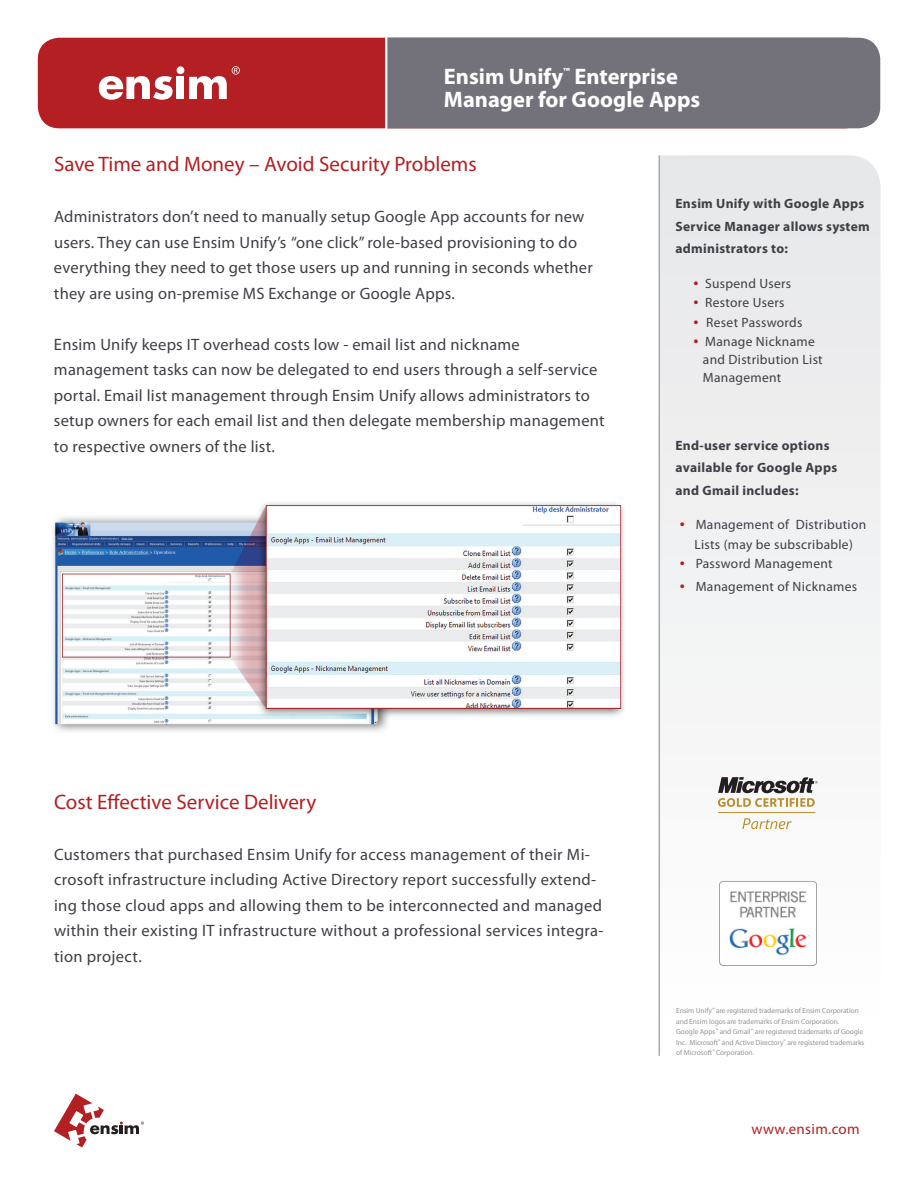
<style>
.page{position:relative;width:918px;height:1188px;background:#fff}
.page>*{position:absolute;margin:0;border:0;box-sizing:border-box;transform-origin:0 0}
.t1{font:700 22.5px/22.5px "Myriad Pro";color:#fff}
.t2{font:21px "Myriad Pro";color:#b31f23}
.t3{font:16.5px/25.5px "Myriad Pro";letter-spacing:.015em;color:#403e45}
.t4{font:15px "Myriad Pro";letter-spacing:.02em;color:#b31f23}
.t5{font:13.5px/18px "Myriad Pro";letter-spacing:.02em;color:#403e45}
.t6{font:700 13.5px/22.5px "Myriad Pro";letter-spacing:.02em;color:#403e45}
.t7{font:7.35px/10.5px "Myriad Pro";letter-spacing:-.01em;color:#939598}
.s1{font-size:18px;color:#b31f23}
</style>
<div class="page">
<svg style="left:660px;top:155px;width:221px;height:811px"></svg>
<div style="left:38px;top:38px;width:829px;height:90px;background:#b31f23;border-radius:22px"></div>
<div style="left:387px;top:38px;width:493px;height:90px;background:#73727a"></div>
<svg style="left:54px;top:1094px;width:90px;height:54px"></svg>
<svg style="left:99px;top:76px;width:74px;height:24px"></svg>
<div style="left:176px;top:77px;width:8px;height:22px;background:#fff"></div>
<div style="left:177px;top:66px;width:7px;height:8px;background:#fff;border-radius:50%"></div>
<svg style="left:189px;top:66px;width:51px;height:33px"></svg>
<hr style="left:385px;top:30px;width:2px;height:104px;background:#fff">
<hr style="left:659px;top:155px;width:1px;height:901px;background:#a8a9ad">
<img style="left:52px;top:503px;width:572px;height:229px">
<hr style="left:718px;top:812px;width:97px;height:1px;background:#b98d2c">
<svg style="left:742px;top:818px;width:50px;height:11px"></svg>
<svg style="left:718px;top:777px;width:100px;height:30px"></svg>
<img style="left:719px;top:880px;width:98px;height:85px">
<h1 class="t1" style="left:444px;top:65px;width:258px">Ensim Unify<sup>™</sup> Enterprise<br>Manager for Google Apps</h1>
<p class="t2" style="left:54px;top:151px;width:424px">Save Time and Money – Avoid Security Problems</p>
<p class="t3" style="left:54px;top:204px;width:540px">Administrators don’t need to manually setup Google App accounts for new users. They can use Ensim Unify’s “one click” role-based provisioning to do everything they need to get those users up and running in seconds whether they are using on-premise MS Exchange or Google Apps.</p>
<p class="t3" style="left:54px;top:331px;width:552px">Ensim Unify keeps IT overhead costs low - email list and nickname management tasks can now be delegated to end users through a self-service portal. Email list management through Ensim Unify allows administrators to setup owners for each email list and then delegate membership management to respective owners of the list.</p>
<p class="t6" style="left:675px;top:192px;width:196px">Ensim Unify with Google Apps<br>Service Manager allows system administrators to:</p>
<p class="t5" style="left:693px;top:274px;width:99px"><span class="s1">•</span> Suspend Users</p>
<p class="t5" style="left:693px;top:293px;width:93px"><span class="s1">•</span> Restore Users</p>
<p class="t5" style="left:693px;top:313px;width:111px"><span class="s1">•</span> Reset Passwords</p>
<p class="t5" style="left:703px;top:332px;width:121px;text-indent:-9px"><span class="s1">•</span> Manage Nickname and Distribution List<br>Management</p>
<p class="t6" style="left:675px;top:433px;width:163px">End-user service options available for Google Apps and Gmail includes:</p>
<p class="t5" style="left:680px;top:515px;width:188px;line-height:19.5px;text-align:center"><span class="s1">•</span> Management of Distribution<br>Lists (may be subscribable)</p>
<p class="t5" style="left:680px;top:554px;width:155px"><span class="s1">•</span> Password Management</p>
<p class="t5" style="left:680px;top:577px;width:179px"><span class="s1">•</span> Management of Nicknames</p>
<p class="t2" style="left:54px;top:789px;width:264px">Cost Effective Service Delivery</p>
<p class="t3" style="left:54px;top:841px;width:551px">Customers that purchased Ensim Unify for access management of their Mi&shy;crosoft infrastructure including Active Directory report successfully extend&shy;ing those cloud apps and allowing them to be interconnected and managed within their existing IT infrastructure without a professional services integra&shy;tion project.</p>
<p class="t7" style="left:676px;top:1005px;width:190px">Ensim Unify<sup>™</sup> are registered trademarks of Ensim Corporation and Ensim logos are trademarks of Ensim Corporation.<br>Google Apps<sup>™</sup> and Gmail<sup>™</sup> are registered trademarks of Google Inc. Microsoft<sup>®</sup> and Active Directory<sup>®</sup> are registered trademarks of Microsoft<sup>®</sup> Corporation.</p>
<p class="t4" style="left:752px;top:1120px;width:110px">www.ensim.com</p>
</div>
